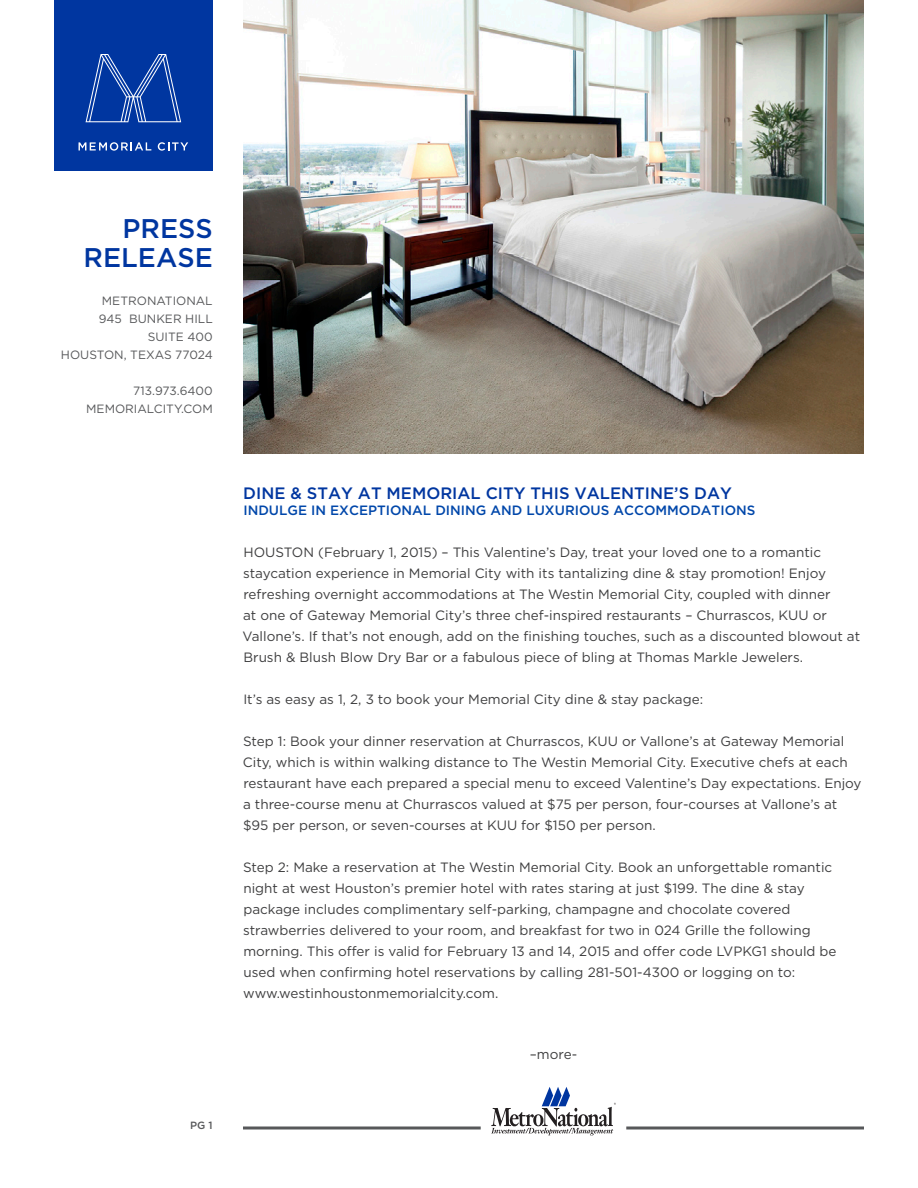
<style>
.page{position:relative;width:918px;height:1188px;background:#fff}
.page>*{position:absolute;margin:0;border:0;box-sizing:border-box;transform-origin:0 0}
.t1{font:500 27px/28.5px "Gotham";color:#0036a0;text-align:right}
.t2{font:500 16.5px "Gotham";color:#0036a0}
.t3{font:13.5px/21px "Gotham";color:#3e3e3f}
.t4{font:500 13.5px "Gotham";color:#0047aa}
.t5{font:12px/18px "Gotham";color:#57585a;text-align:right}
.t6{font:500 10.5px "Gotham";color:#57585a}
</style>
<div class="page">
<svg style="left:243px;top:1126px;width:238px;height:4px"></svg>
<svg style="left:626px;top:1126px;width:238px;height:4px"></svg>
<svg style="left:491px;top:1087px;width:125px;height:49px"></svg>
<div style="left:54px;top:0;width:159px;height:171px;background:#0036a0"></div>
<svg style="left:79px;top:142px;width:72px;height:9px"></svg>
<svg style="left:158px;top:142px;width:30px;height:9px"></svg>
<svg style="left:86px;top:54px;width:95px;height:68px"></svg>
<img style="left:243px;top:0;width:621px;height:453px">
<h1 class="t1" style="left:84px;top:214px;width:131px">PRESS<br>RELEASE</h1>
<p class="t5" style="left:61px;top:292px;width:153px">METRONATIONAL<br>945 BUNKER HILL<br>SUITE 400<br>HOUSTON, TEXAS 77024</p>
<p class="t5" style="left:86px;top:382px;width:128px">713.973.6400<br>MEMORIALCITY.COM</p>
<p class="t6" style="left:190px;top:1120px;width:24px">PG 1</p>
<p class="t2" style="left:243px;top:483px;width:490px">DINE &amp; STAY AT MEMORIAL CITY THIS VALENTINE’S DAY</p>
<p class="t4" style="left:243px;top:502px;width:513px">INDULGE IN EXCEPTIONAL DINING AND LUXURIOUS ACCOMMODATIONS</p>
<p class="t3" style="left:243px;top:541px;width:619px">HOUSTON (February 1, 2015) – This Valentine’s Day, treat your loved one to a romantic staycation experience in Memorial City with its tantalizing dine &amp; stay promotion! Enjoy refreshing overnight accommodations at The Westin Memorial City, coupled with dinner<br>at one of Gateway Memorial City’s three chef-inspired restaurants – Churrascos, KUU or Vallone’s. If that’s not enough, add on the finishing touches, such as a discounted blowout at Brush &amp; Blush Blow Dry Bar or a fabulous piece of bling at Thomas Markle Jewelers.</p>
<p class="t3" style="left:243px;top:688px;width:461px">It’s as easy as 1, 2, 3 to book your Memorial City dine &amp; stay package:</p>
<p class="t3" style="left:243px;top:730px;width:620px">Step 1: Book your dinner reservation at Churrascos, KUU or Vallone’s at Gateway Memorial City, which is within walking distance to The Westin Memorial City. Executive chefs at each restaurant have each prepared a special menu to exceed Valentine’s Day expectations. Enjoy a three-course menu at Churrascos valued at $75 per person, four-courses at Vallone’s at $95 per person, or seven-courses at KUU for $150 per person.</p>
<p class="t3" style="left:243px;top:856px;width:595px">Step 2: Make a reservation at The Westin Memorial City. Book an unforgettable romantic night at west Houston’s premier hotel with rates staring at just $199. The dine &amp; stay package includes complimentary self-parking, champagne and chocolate covered strawberries delivered to your room, and breakfast for two in 024 Grille the following morning. This offer is valid for February 13 and 14, 2015 and offer code LVPKG1 should be used when confirming hotel reservations by calling 281-501-4300 or logging on to: www.westinhoustonmemorialcity.com.</p>
<p class="t3" style="left:530px;top:1044px;width:49px">–more-</p>
</div>
